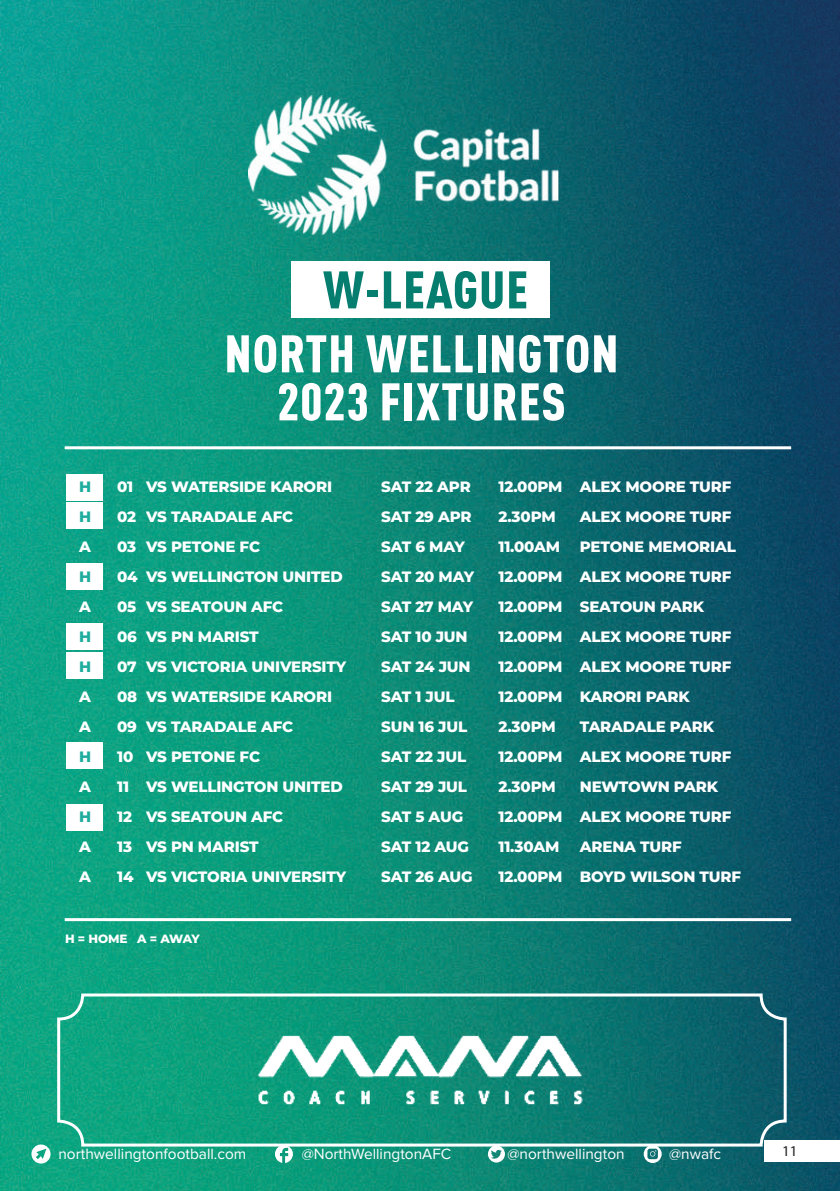
<style>
.page{position:relative;width:840px;height:1191px;background:#fff}
.page>*{position:absolute;margin:0;border:0;box-sizing:border-box;transform-origin:0 0}
.t1{font:900 condensed 52px/48px "DIN Pro";letter-spacing:.02em;color:#fff;text-align:center}
.t2{font:900 condensed 52px "DIN Pro";letter-spacing:.02em;color:#057d6f}
.t3{font:15.4px "Proxima Nova";color:#fff}
.t4{font:800 15px/30px "Montserrat";letter-spacing:-.01em;color:#fff}
.t5{font:800 15px/30px "Montserrat";color:#1ead9d}
.t6{font:15px "Myriad Pro";color:#231f20}
.t7{font:800 12px "Montserrat";letter-spacing:-.03em;color:#fff}
</style>
<div class="page">
<img style="left:1px;top:0;width:838px;height:1191px">
<div style="left:291px;top:261px;width:258px;height:57px;background:#fff"></div>
<hr style="left:65px;top:446px;width:725px;height:3px;background:#fff">
<hr style="left:65px;top:918px;width:725px;height:3px;background:#fff">
<div style="left:67px;top:474px;width:36px;height:26px;background:#fff"></div>
<div style="left:67px;top:502px;width:36px;height:27px;background:#fff"></div>
<div style="left:67px;top:563px;width:36px;height:26px;background:#fff"></div>
<div style="left:67px;top:653px;width:36px;height:26px;background:#fff"></div>
<div style="left:67px;top:623px;width:36px;height:26px;background:#fff"></div>
<div style="left:67px;top:742px;width:36px;height:27px;background:#fff"></div>
<div style="left:67px;top:804px;width:36px;height:26px;background:#fff"></div>
<img style="left:249px;top:96px;width:309px;height:139px">
<img style="left:238px;top:969px;width:363px;height:164px">
<div style="left:57px;top:993px;width:729px;height:153px;border:3px solid #fff;border-radius:24px"></div>
<div style="left:764px;top:1140px;width:75px;height:21px;background:#fff"></div>
<svg style="left:275px;top:1145px;width:18px;height:18px"></svg>
<svg style="left:643px;top:1145px;width:18px;height:18px"></svg>
<svg style="left:487px;top:1145px;width:17px;height:17px"></svg>
<svg style="left:31px;top:1144px;width:20px;height:19px"></svg>
<h1 class="t2" style="left:323px;top:249px;width:206px">W-LEAGUE</h1>
<p class="t5" style="left:79px;top:471px;width:14px">H<br>H</p>
<p class="t4" style="left:79px;top:531px;width:13px">A</p>
<p class="t5" style="left:79px;top:561px;width:14px">H</p>
<p class="t4" style="left:79px;top:591px;width:13px">A</p>
<p class="t5" style="left:79px;top:621px;width:14px">H<br>H</p>
<p class="t4" style="left:79px;top:681px;width:13px">A<br>A</p>
<p class="t5" style="left:79px;top:741px;width:14px">H</p>
<p class="t4" style="left:79px;top:771px;width:13px">A</p>
<p class="t5" style="left:79px;top:801px;width:14px">H</p>
<p class="t4" style="left:79px;top:831px;width:13px">A<br>A</p>
<h1 class="t1" style="left:224px;top:325px;width:395px">NORTH WELLINGTON<br>2023 FIXTURES</h1>
<p class="t4" style="left:117px;top:471px;width:22px">01<br>02<br>03<br>04<br>05<br>06<br>07<br>08<br>09<br>10<br>11<br>12<br>13<br>14</p>
<p class="t4" style="left:381px;top:471px;width:94px">SAT 22 APR<br>SAT 29 APR<br>SAT 6 MAY<br>SAT 20 MAY<br>SAT 27 MAY<br>SAT 10 JUN<br>SAT 24 JUN<br>SAT 1 JUL<br>SUN 16 JUL<br>SAT 22 JUL<br>SAT 29 JUL<br>SAT 5 AUG<br>SAT 12 AUG<br>SAT 26 AUG</p>
<p class="t4" style="left:498px;top:471px;width:66px">12.00PM<br>2.30PM<br>11.00AM<br>12.00PM<br>12.00PM<br>12.00PM<br>12.00PM<br>12.00PM<br>2.30PM<br>12.00PM<br>2.30PM<br>12.00PM<br>11.30AM<br>12.00PM</p>
<p class="t4" style="left:579px;top:471px;width:163px">ALEX MOORE TURF<br>ALEX MOORE TURF<br>PETONE MEMORIAL<br>ALEX MOORE TURF<br>SEATOUN PARK<br>ALEX MOORE TURF<br>ALEX MOORE TURF<br>KARORI PARK<br>TARADALE PARK<br>ALEX MOORE TURF<br>NEWTOWN PARK<br>ALEX MOORE TURF<br>ARENA TURF<br>BOYD WILSON TURF</p>
<p class="t4" style="left:146px;top:471px;width:201px">VS WATERSIDE KARORI<br>VS TARADALE AFC<br>VS PETONE FC<br>VS WELLINGTON UNITED<br>VS SEATOUN AFC<br>VS PN MARIST<br>VS VICTORIA UNIVERSITY<br>VS WATERSIDE KARORI<br>VS TARADALE AFC<br>VS PETONE FC<br>VS WELLINGTON UNITED<br>VS SEATOUN AFC<br>VS PN MARIST<br>VS VICTORIA UNIVERSITY</p>
<p class="t7" style="left:65px;top:929px;width:136px">H = HOME A = AWAY</p>
<p class="t3" style="left:58px;top:1142px;width:189px">northwellingtonfootball.com</p>
<p class="t3" style="left:301px;top:1142px;width:151px">@NorthWellingtonAFC</p>
<p class="t3" style="left:507px;top:1142px;width:118px">@northwellington</p>
<p class="t3" style="left:669px;top:1142px;width:53px">@nwafc</p>
<p class="t6" style="left:781px;top:1141px;width:17px">11</p>
</div>
